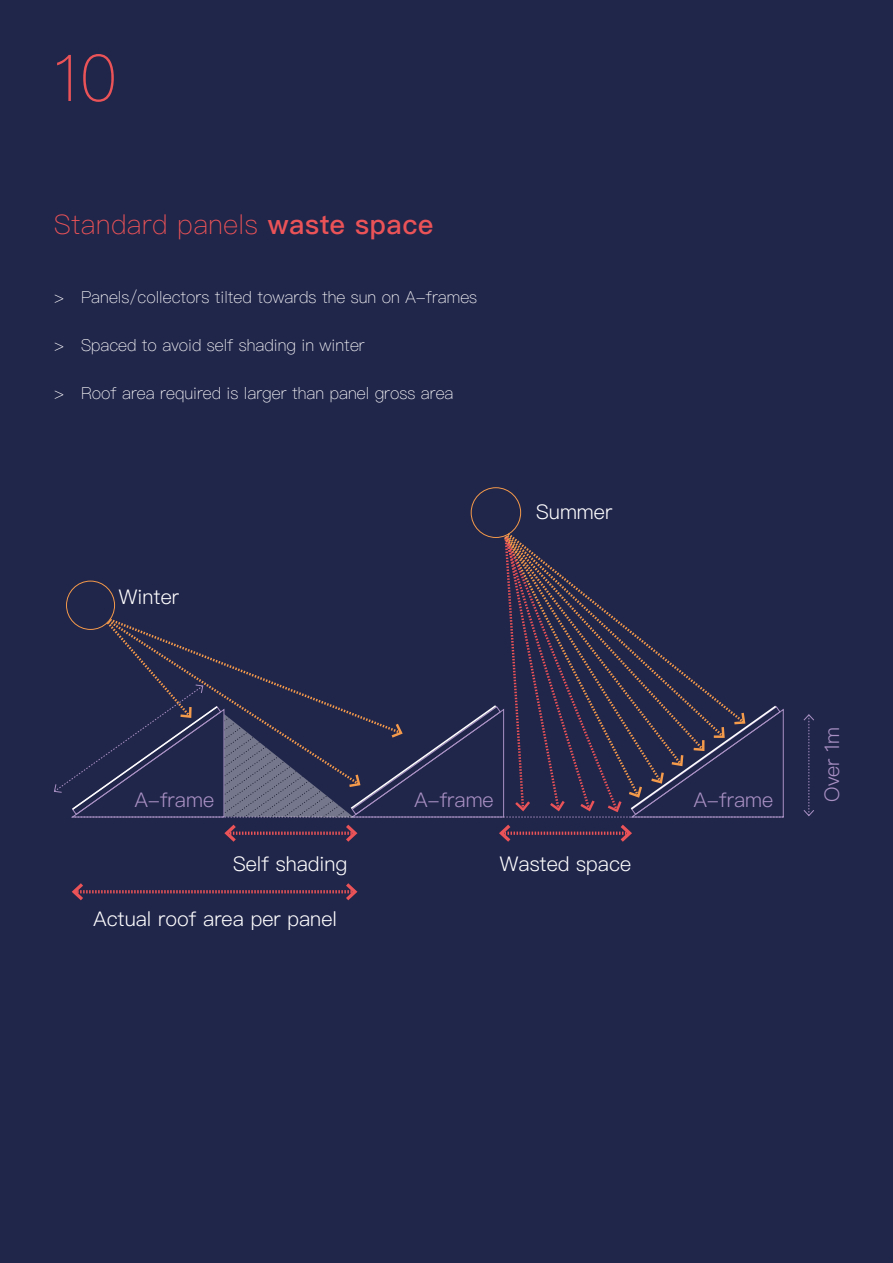
<style>
.page{position:relative;width:893px;height:1263px;background:#20254a}
.page>*{position:absolute;margin:0;border:0;box-sizing:border-box;transform-origin:0 0}
.t1{font:100 64.5px "Ping Fang HK";color:#ea5357}
.t2{font:100 27px "Ping Fang HK";letter-spacing:.02em;color:#ea5357}
.t3{font:300 20.25px "Ping Fang HK";color:#fff}
.t4{font:300 20.25px "Ping Fang HK";color:#a991c4}
.t5{font:100 16.5px "Ping Fang HK";color:#fff}
.s1{font-weight:500}
</style>
<div class="page">
<div style="left:471px;top:487px;width:50px;height:51px;border:1px solid #f49a4b;border-radius:50%"></div>
<svg style="left:803px;top:713px;width:12px;height:104px"></svg>
<svg style="left:53px;top:533px;width:731px;height:371px;background:#292a4d"></svg>
<div style="left:66px;top:581px;width:49px;height:49px;border:1px solid #f49a4b;border-radius:50%"></div>
<h1 class="t1" style="left:54px;top:38px;width:65px">10</h1>
<h2 class="t2" style="left:54px;top:208px;width:381px">Standard panels <span class="s1">waste space</span></h2>
<p class="t5" style="left:54px;top:287px;width:425px">&gt; Panels/collectors tilted towards the sun on A-frames</p>
<p class="t5" style="left:54px;top:335px;width:312px">&gt; Spaced to avoid self shading in winter</p>
<p class="t5" style="left:54px;top:383px;width:401px">&gt; Roof area required is larger than panel gross area</p>
<p class="t3" style="left:119px;top:584px;width:62px">Winter</p>
<p class="t3" style="left:536px;top:499px;width:78px">Summer</p>
<p class="t4" style="left:135px;top:787px;width:81px">A-frame</p>
<p class="t4" style="left:414px;top:787px;width:81px">A-frame</p>
<p class="t4" style="left:694px;top:787px;width:81px">A-frame</p>
<p class="t3" style="left:233px;top:851px;width:116px">Self shading</p>
<p class="t3" style="left:500px;top:851px;width:133px">Wasted space</p>
<p class="t3" style="left:94px;top:907px;width:245px">Actual roof area per panel</p>
<p class="t4" style="left:820px;top:802px;width:77px;rotate:-90deg">Over 1m</p>
</div>
